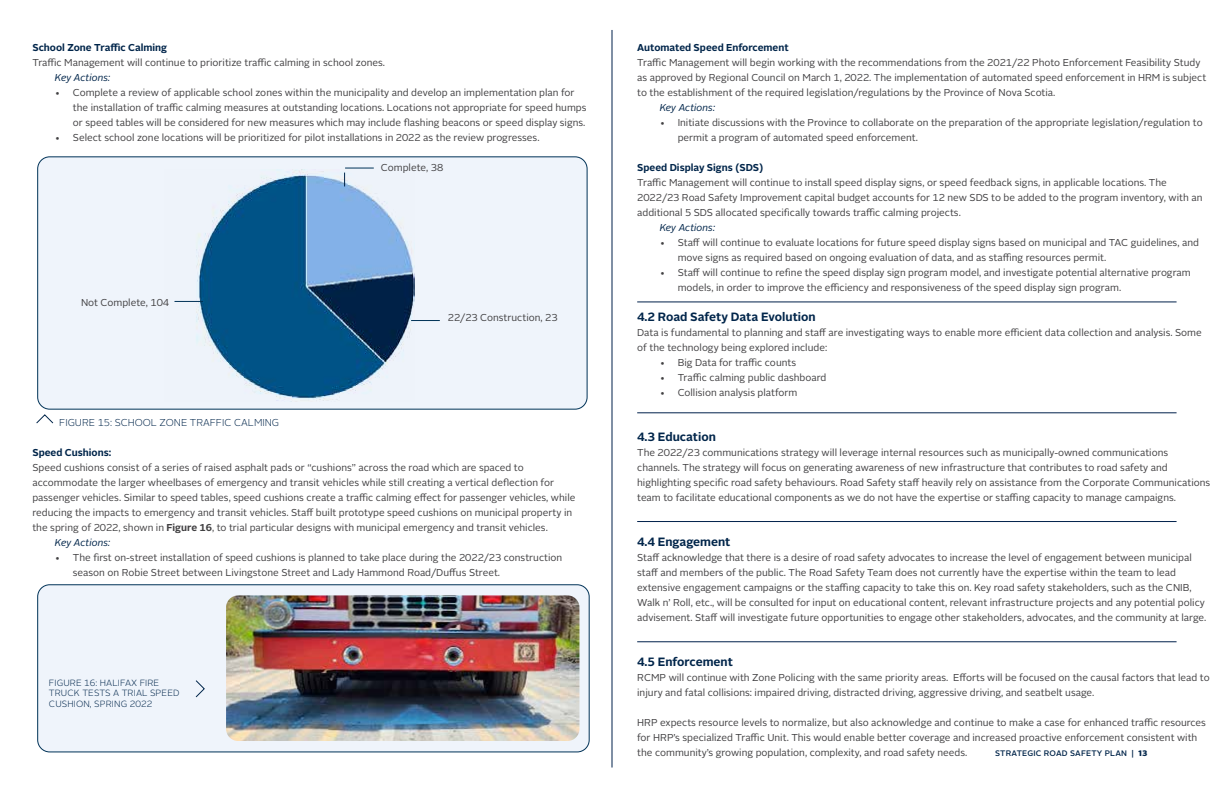
<style>
.page{position:relative;width:1224px;height:792px;background:#fff}
.page>*{position:absolute;margin:0;border:0;box-sizing:border-box;transform-origin:0 0}
.t1{font:700 12px "Alright Sans";color:#00254a}
.t2{font:10px/15px "Alright Sans";color:#414042}
.t3{font:700 10px "Alright Sans";color:#00254a}
.t4{font:italic 10px "Alright Sans";color:#00254a}
.t5{font:300 10px "Alright Sans";color:#00254a}
.t6{font:300 9px/10.7px "Alright Sans";letter-spacing:.01em;color:#00254a}
.t7{font:500 8px "Alright Sans";letter-spacing:.025em;color:#00254a}
.s1{font-weight:700}
.s2{font-weight:900}
</style>
<div class="page">
<hr style="left:612px;top:30px;width:1px;height:738px;background:#00214b">
<svg style="left:36px;top:414px;width:17px;height:10px"></svg>
<div style="left:38px;top:157px;width:549px;height:252px;background:#eff4fb;border-radius:12px"></div>
<div style="left:38px;top:157px;width:549px;height:252px;border:1px solid #003257;border-radius:12px"></div>
<img style="left:174px;top:170px;width:241px;height:231px">
<svg style="left:344px;top:168px;width:30px;height:18px"></svg>
<svg style="left:175px;top:301px;width:28px;height:1px"></svg>
<svg style="left:411px;top:320px;width:29px;height:1px"></svg>
<div style="left:38px;top:585px;width:551px;height:167px;background:#eff4fb;border-radius:12px"></div>
<div style="left:38px;top:585px;width:551px;height:167px;border:1px solid #003257;border-radius:12px"></div>
<img style="left:226px;top:595px;width:353px;height:146px">
<svg style="left:196px;top:680px;width:9px;height:17px"></svg>
<hr style="left:637px;top:413px;width:540px;height:1px;background:#00214b">
<hr style="left:637px;top:521px;width:540px;height:1px;background:#00214b">
<hr style="left:637px;top:642px;width:540px;height:1px;background:#00214b">
<hr style="left:637px;top:302px;width:540px;height:1px;background:#00214b">
<p class="t3" style="left:32px;top:40px;width:136px">School Zone Traffic Calming</p>
<p class="t2" style="left:32px;top:55px;width:354px">Traffic Management will continue to prioritize traffic calming in school zones.</p>
<p class="t4" style="left:55px;top:71px;width:57px">Key Actions:</p>
<p class="t2" style="left:73px;top:85px;width:515px;text-indent:-18px">• Complete a review of applicable school zones within the municipality and develop an implementation plan for the installation of traffic calming measures at outstanding locations. Locations not appropriate for speed humps or speed tables will be considered for new measures which may include flashing beacons or speed display signs.</p>
<p class="t2" style="left:55px;top:130px;width:486px">• Select school zone locations will be prioritized for pilot installations in 2022 as the review progresses.</p>
<p class="t2" style="left:81px;top:295px;width:90px">Not Complete, 104</p>
<p class="t5" style="left:59px;top:416px;width:221px">FIGURE 15: SCHOOL ZONE TRAFFIC CALMING</p>
<p class="t2" style="left:381px;top:160px;width:64px">Complete, 38</p>
<p class="t2" style="left:448px;top:310px;width:111px">22/23 Construction, 23</p>
<p class="t3" style="left:32px;top:445px;width:80px">Speed Cushions:</p>
<p class="t2" style="left:32px;top:460px;width:493px">Speed cushions consist of a series of raised asphalt pads or “cushions” across the road which are spaced to</p>
<p class="t2" style="left:32px;top:475px;width:523px">accommodate the larger wheelbases of emergency and transit vehicles while still creating a vertical deflection for</p>
<p class="t2" style="left:32px;top:490px;width:545px">passenger vehicles. Similar to speed tables, speed cushions create a traffic calming effect for passenger vehicles, while</p>
<p class="t2" style="left:32px;top:505px;width:541px">reducing the impacts to emergency and transit vehicles. Staff built prototype speed cushions on municipal property in</p>
<p class="t2" style="left:32px;top:520px;width:517px">the spring of 2022, shown in <span class="s1">Figure 16</span>, to trial particular designs with municipal emergency and transit vehicles.</p>
<p class="t4" style="left:55px;top:536px;width:57px">Key Actions:</p>
<p class="t2" style="left:73px;top:550px;width:491px;text-indent:-18px">• The first on-street installation of speed cushions is planned to take place during the 2022/23 construction season on Robie Street between Livingstone Street and Lady Hammond Road/Duffus Street.</p>
<p class="t6" style="left:49px;top:677px;width:132px">FIGURE 16: HALIFAX FIRE<br>TRUCK TESTS A TRIAL SPEED<br>CUSHION, SPRING 2022</p>
<p class="t3" style="left:637px;top:40px;width:153px">Automated Speed Enforcement</p>
<p class="t2" style="left:637px;top:55px;width:571px">Traffic Management will begin working with the recommendations from the 2021/22 Photo Enforcement Feasibility Study as approved by Regional Council on March 1, 2022. The implementation of automated speed enforcement in HRM is subject to the establishment of the required legislation/regulations by the Province of Nova Scotia.</p>
<p class="t4" style="left:660px;top:101px;width:57px">Key Actions:</p>
<p class="t2" style="left:678px;top:115px;width:527px;text-indent:-18px">• Initiate discussions with the Province to collaborate on the preparation of the appropriate legislation/regulation to permit a program of automated speed enforcement.</p>
<p class="t3" style="left:637px;top:160px;width:128px">Speed Display Signs (SDS)</p>
<p class="t2" style="left:637px;top:175px;width:567px">Traffic Management will continue to install speed display signs, or speed feedback signs, in applicable locations. The<br>2022/23 Road Safety Improvement capital budget accounts for 12 new SDS to be added to the program inventory, with an additional 5 SDS allocated specifically towards traffic calming projects.</p>
<p class="t4" style="left:660px;top:221px;width:57px">Key Actions:</p>
<p class="t2" style="left:678px;top:235px;width:523px;text-indent:-18px">• Staff will continue to evaluate locations for future speed display signs based on municipal and TAC guidelines, and move signs as required based on ongoing evaluation of data, and as staffing resources permit.</p>
<p class="t2" style="left:678px;top:265px;width:515px;text-indent:-18px">• Staff will continue to refine the speed display sign program model, and investigate potential alternative program models, in order to improve the efficiency and responsiveness of the speed display sign program.</p>
<p class="t1" style="left:637px;top:308px;width:180px">4.2 Road Safety Data Evolution</p>
<p class="t2" style="left:637px;top:325px;width:566px">Data is fundamental to planning and staff are investigating ways to enable more efficient data collection and analysis. Some of the technology being explored include:</p>
<p class="t2" style="left:660px;top:355px;width:138px">• Big Data for traffic counts</p>
<p class="t2" style="left:660px;top:370px;width:168px">• Traffic calming public dashboard</p>
<p class="t2" style="left:660px;top:385px;width:139px">• Collision analysis platform</p>
<p class="t1" style="left:637px;top:428px;width:80px">4.3 Education</p>
<p class="t2" style="left:637px;top:445px;width:575px">The 2022/23 communications strategy will leverage internal resources such as municipally-owned communications channels. The strategy will focus on generating awareness of new infrastructure that contributes to road safety and highlighting specific road safety behaviours. Road Safety staff heavily rely on assistance from the Corporate Communications team to facilitate educational components as we do not have the expertise or staffing capacity to manage campaigns.</p>
<p class="t1" style="left:637px;top:533px;width:95px">4.4 Engagement</p>
<p class="t2" style="left:637px;top:550px;width:571px">Staff acknowledge that there is a desire of road safety advocates to increase the level of engagement between municipal staff and members of the public. The Road Safety Team does not currently have the expertise within the team to lead extensive engagement campaigns or the staffing capacity to take this on. Key road safety stakeholders, such as the CNIB, Walk n’ Roll, etc., will be consulted for input on educational content, relevant infrastructure projects and any potential policy advisement. Staff will investigate future opportunities to engage other stakeholders, advocates, and the community at large.</p>
<p class="t1" style="left:637px;top:653px;width:97px">4.5 Enforcement</p>
<p class="t2" style="left:637px;top:670px;width:574px">RCMP will continue with Zone Policing with the same priority areas. Efforts will be focused on the causal factors that lead to injury and fatal collisions: impaired driving, distracted driving, aggressive driving, and seatbelt usage.</p>
<p class="t2" style="left:637px;top:715px;width:570px">HRP expects resource levels to normalize, but also acknowledge and continue to make a case for enhanced traffic resources for HRP’s specialized Traffic Unit. This would enable better coverage and increased proactive enforcement consistent with the community’s growing population, complexity, and road safety needs.</p>
<p class="t7" style="left:995px;top:748px;width:154px">STRATEGIC ROAD SAFETY PLAN | <span class="s2">13</span></p>
</div>
